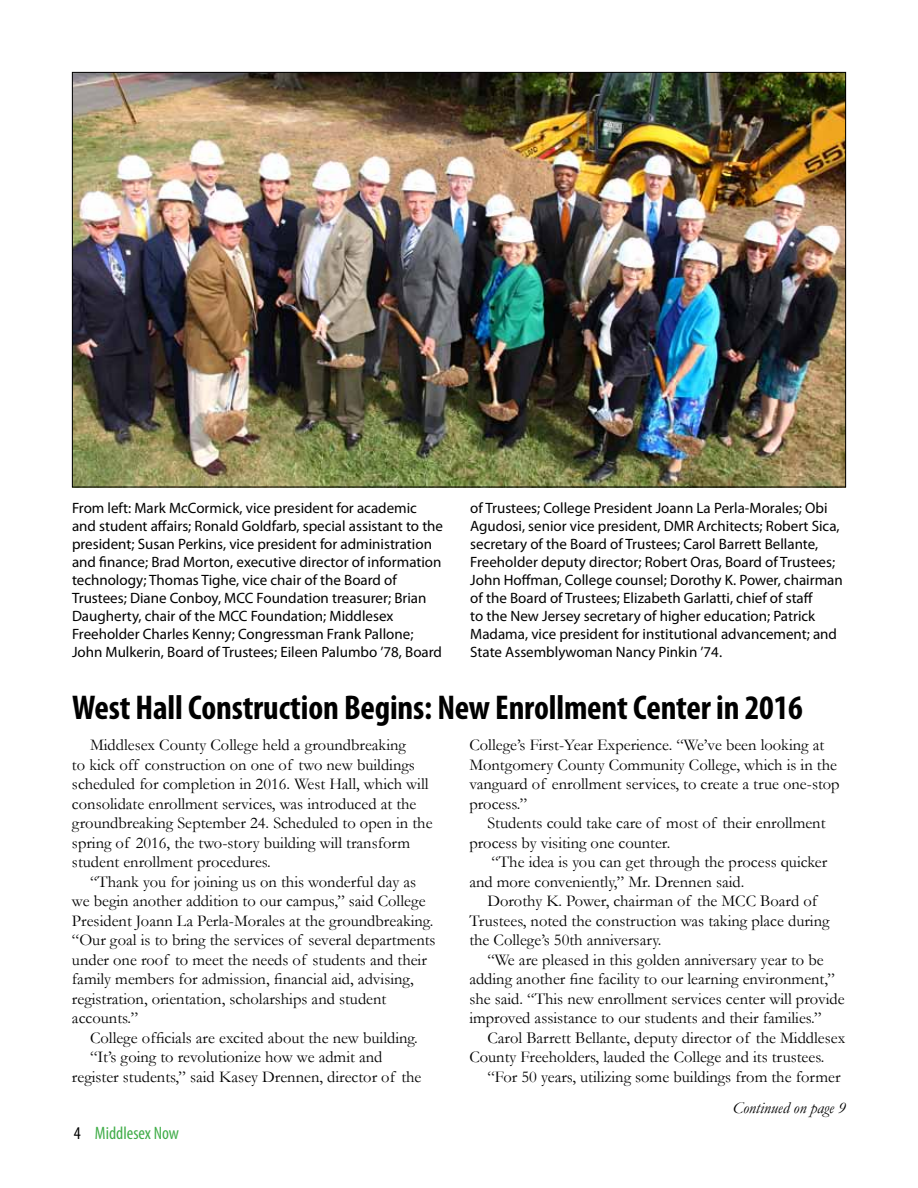
<style>
.page{position:relative;width:918px;height:1188px;background:#fff}
.page>*{position:absolute;margin:0;border:0;box-sizing:border-box;transform-origin:0 0}
.t1{font:700 condensed 34.5px "Myriad Pro";letter-spacing:-.005em;color:#000}
.t2{font:condensed 18px "Myriad Pro";color:#41ad49}
.t3{font:16.5px/19.5px "Garamond";color:#000}
.t4{font:italic 16.5px "Garamond";color:#000}
.t5{font:15px/18px "Myriad Pro";color:#000}
.s1{color:#000}
</style>
<div class="page">
<img style="left:74px;top:74px;width:770px;height:411px">
<p class="t5" style="left:72px;top:498px;width:373px">From left: Mark McCormick, vice president for academic and student affairs; Ronald Goldfarb, special assistant to the president; Susan Perkins, vice president for administration and finance; Brad Morton, executive director of information technology; Thomas Tighe, vice chair of the Board of Trustees; Diane Conboy, MCC Foundation treasurer; Brian Daugherty, chair of the MCC Foundation; Middlesex Freeholder Charles Kenny; Congressman Frank Pallone; John Mulkerin, Board of Trustees; Eileen Palumbo ’78, Board</p>
<p class="t5" style="left:470px;top:498px;width:374px">of Trustees; College President Joann La Perla-Morales; Obi Agudosi, senior vice president, DMR Architects; Robert Sica, secretary of the Board of Trustees; Carol Barrett Bellante, Freeholder deputy director; Robert Oras, Board of Trustees; John Hoffman, College counsel; Dorothy K. Power, chairman of the Board of Trustees; Elizabeth Garlatti, chief of staff<br>to the New Jersey secretary of higher education; Patrick Madama, vice president for institutional advancement; and State Assemblywoman Nancy Pinkin ’74.</p>
<h1 class="t1" style="left:72px;top:686px;width:732px">West Hall Construction Begins: New Enrollment Center in 2016</h1>
<p class="t3" style="left:469px;top:735px;width:372px">College’s First-Year Experience. “We’ve been looking at Montgomery County Community College, which is in the vanguard of enrollment services, to create a true one-stop process.”</p>
<p class="t3" style="left:469px;top:813px;width:358px;text-indent:18px">Students could take care of most of their enrollment process by visiting one counter.</p>
<p class="t3" style="left:469px;top:852px;width:359px;text-indent:22px">“The idea is you can get through the process quicker and more conveniently,” Mr. Drennen said.</p>
<p class="t3" style="left:469px;top:891px;width:362px;text-indent:18px">Dorothy K. Power, chairman of the MCC Board of<br>Trustees, noted the construction was taking place during the College’s 50th anniversary.</p>
<p class="t3" style="left:469px;top:950px;width:377px;text-indent:18px">“We are pleased in this golden anniversary year to be adding another fine facility to our learning environment,” she said. “This new enrollment services center will provide improved assistance to our students and their families.”</p>
<p class="t3" style="left:469px;top:1028px;width:377px;text-indent:18px">Carol Barrett Bellante, deputy director of the Middlesex<br>County Freeholders, lauded the College and its trustees.</p>
<p class="t3" style="left:487px;top:1067px;width:355px">“For 50 years, utilizing some buildings from the former</p>
<p class="t4" style="left:733px;top:1098px;width:115px">Continued on page 9</p>
<p class="t3" style="left:72px;top:735px;width:362px;text-indent:18px">Middlesex County College held a groundbreaking<br>to kick off construction on one of two new buildings scheduled for completion in 2016. West Hall, which will consolidate enrollment services, was introduced at the groundbreaking September 24. Scheduled to open in the spring of 2016, the two-story building will transform student enrollment procedures.</p>
<p class="t3" style="left:72px;top:872px;width:365px;text-indent:18px">“Thank you for joining us on this wonderful day as we begin another addition to our campus,” said College President Joann La Perla-Morales at the groundbreaking. “Our goal is to bring the services of several departments under one roof to meet the needs of students and their family members for admission, financial aid, advising, registration, orientation, scholarships and student accounts.”</p>
<p class="t3" style="left:90px;top:1028px;width:329px">College officials are excited about the new building.</p>
<p class="t3" style="left:90px;top:1047px;width:294px">“It’s going to revolutionize how we admit and</p>
<p class="t3" style="left:72px;top:1067px;width:351px">register students,” said Kasey Drennen, director of the</p>
<p class="t2" style="left:74px;top:1122px;width:107px"><span class="s1">4</span> Middlesex Now</p>
</div>
